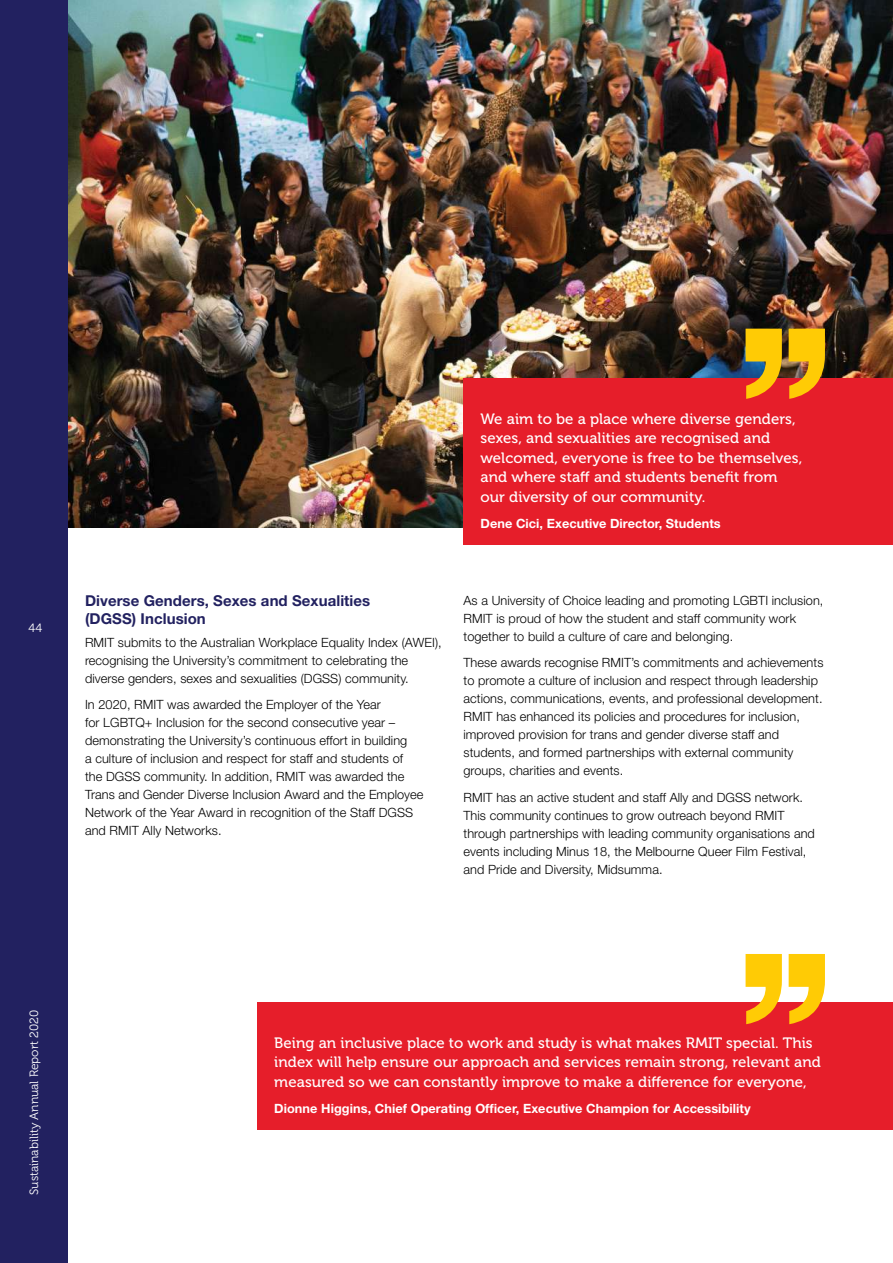
<style>
.page{position:relative;width:893px;height:1263px;background:#fff}
.page>*{position:absolute;margin:0;border:0;box-sizing:border-box;transform-origin:0 0}
.t1{font:15px/19.5px "Museo 500";letter-spacing:.005em;color:#fff}
.t2{font:700 15px/18px "Helvetica Neue LT Std";letter-spacing:.005em;color:#222160}
.t3{font:300 12.75px/18px "Helvetica Neue LT Std";letter-spacing:.005em;color:#000}
.t4{font:700 12.75px "Helvetica Neue LT Std";letter-spacing:.005em;color:#fff}
.t5{font:12px "Museo 300";color:#fff}
</style>
<div class="page">
<div style="left:0;top:0;width:68px;height:1263px;background:#222160"></div>
<img style="left:68px;top:0;width:825px;height:527px">
<div style="left:257px;top:1002px;width:636px;height:128px;background:#e61e2a"></div>
<div style="left:463px;top:378px;width:430px;height:167px;background:#e61e2a"></div>
<svg style="left:746px;top:954px;width:36px;height:70px"></svg>
<svg style="left:789px;top:954px;width:36px;height:70px"></svg>
<svg style="left:746px;top:329px;width:36px;height:70px;background:#dda01c"></svg>
<svg style="left:789px;top:329px;width:36px;height:70px;background:#e79f11"></svg>
<p class="t5" style="left:28px;top:621px;width:15px">44</p>
<p class="t1" style="left:480px;top:409px;width:323px">We aim to be a place where diverse genders, sexes, and sexualities are recognised and welcomed, everyone is free to be themselves, and where staff and students benefit from our diversity of our community.</p>
<p class="t4" style="left:480px;top:516px;width:242px">Dene Cici, Executive Director, Students</p>
<p class="t2" style="left:85px;top:592px;width:287px">Diverse Genders, Sexes and Sexualities (DGSS) Inclusion</p>
<p class="t3" style="left:85px;top:633px;width:358px">RMIT submits to the Australian Workplace Equality Index (AWEI), recognising the University’s commitment to celebrating the diverse genders, sexes and sexualities (DGSS) community.</p>
<p class="t3" style="left:85px;top:695px;width:340px">In 2020, RMIT was awarded the Employer of the Year<br>for LGBTQ+ Inclusion for the second consecutive year – demonstrating the University’s continuous effort in building<br>a culture of inclusion and respect for staff and students of the DGSS community. In addition, RMIT was awarded the Trans and Gender Diverse Inclusion Award and the Employee Network of the Year Award in recognition of the Staff DGSS and RMIT Ally Networks.</p>
<p class="t3" style="left:463px;top:591px;width:361px">As a University of Choice leading and promoting LGBTI inclusion,<br>RMIT is proud of how the student and staff community work together to build a culture of care and belonging.</p>
<p class="t3" style="left:463px;top:653px;width:362px">These awards recognise RMIT’s commitments and achievements to promote a culture of inclusion and respect through leadership actions, communications, events, and professional development.<br>RMIT has enhanced its policies and procedures for inclusion, improved provision for trans and gender diverse staff and students, and formed partnerships with external community groups, charities and events.</p>
<p class="t3" style="left:463px;top:788px;width:353px">RMIT has an active student and staff Ally and DGSS network.<br>This community continues to grow outreach beyond RMIT through partnerships with leading community organisations and events including Minus 18, the Melbourne Queer Film Festival, and Pride and Diversity, Midsumma.</p>
<p class="t5" style="left:28px;top:1195px;width:187px;rotate:-90deg">Sustainability Annual Report 2020</p>
<p class="t1" style="left:274px;top:1033px;width:548px">Being an inclusive place to work and study is what makes RMIT special. This index will help ensure our approach and services remain strong, relevant and measured so we can constantly improve to make a difference for everyone,</p>
<p class="t4" style="left:274px;top:1101px;width:478px">Dionne Higgins, Chief Operating Officer, Executive Champion for Accessibility</p>
</div>
